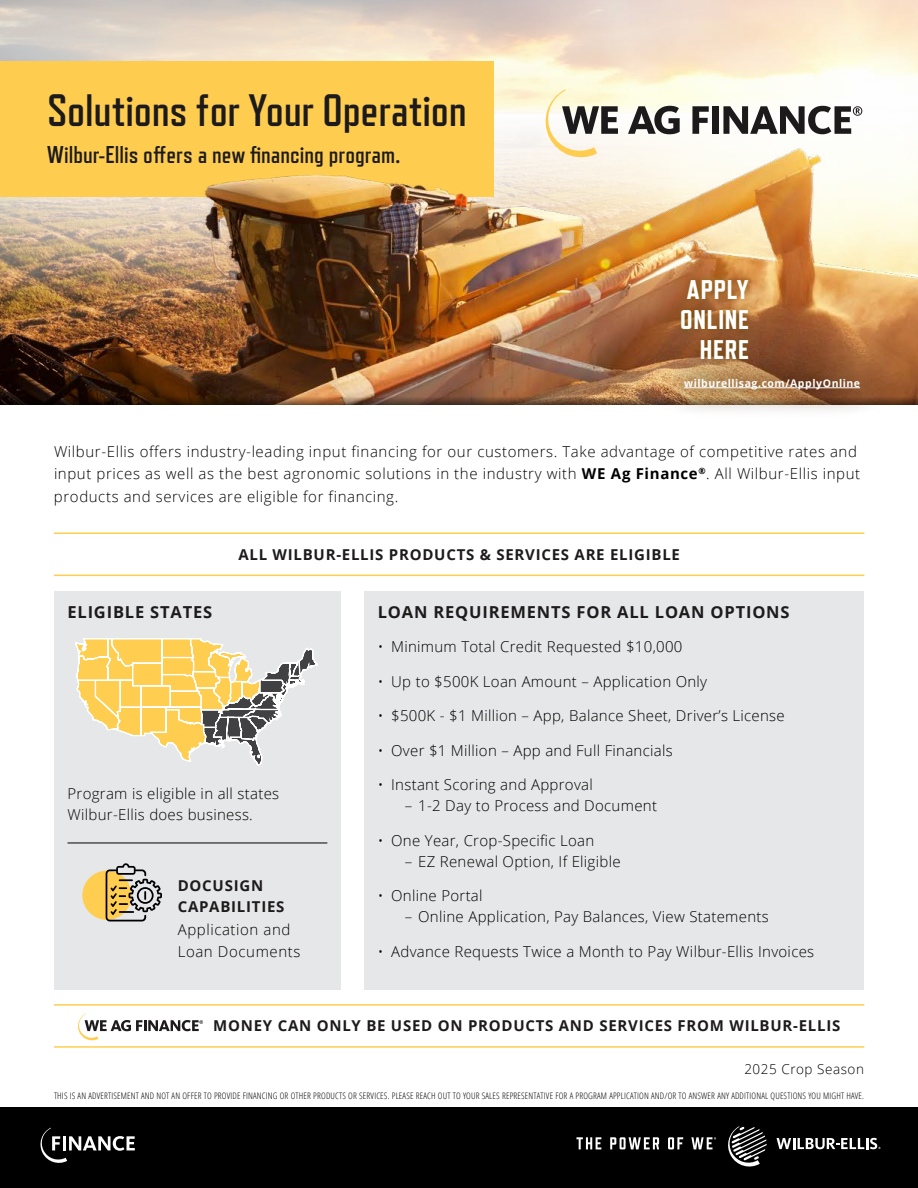
<style>
.page{position:relative;width:918px;height:1188px;background:#fff}
.page>*{position:absolute;margin:0;border:0;box-sizing:border-box;transform-origin:0 0}
.t1{font:700 45.3px "Refrigerator Deluxe";letter-spacing:-.005em;color:#1e1b1d}
.t2{font:800 27px/30px "Refrigerator Deluxe";letter-spacing:.03em;color:#fff;text-align:right}
.t3{font:700 24.3px "Refrigerator Deluxe";color:#1e1b1d}
.t4{font:700 16.5px "Open Sans";letter-spacing:.05em;color:#1e1b1d}
.t5{font:300 15px/21px "Open Sans";letter-spacing:.02em;color:#000}
.t6{font:300 15px/22.5px "Open Sans";letter-spacing:.04em;color:#000}
.t7{font:700 15px/21px "Open Sans";letter-spacing:.05em;color:#1e1b1d}
.t8{font:300 13.5px "Open Sans";letter-spacing:.04em;color:#000}
.t9{font:700 10.5px "Open Sans";letter-spacing:.05em;color:#fff}
.t10{font:300 condensed 9px "Open Sans";letter-spacing:.02em;color:#000}
.s1{font-weight:700}
.s2{font-family:"Open Sans Condensed"}
</style>
<div class="page">
<div style="left:0;top:1107px;width:918px;height:81px;background:#000"></div>
<img style="left:697px;top:0;width:221px;height:395px">
<div style="left:0;top:0;width:697px;height:402px;background:#fff;opacity:.6"></div>
<div style="left:0;top:61px;width:494px;height:135px;background:#ffce51"></div>
<hr style="left:54px;top:575px;width:810px;height:1px;background:#ffce51">
<hr style="left:54px;top:532px;width:810px;height:2px;background:#ffce51">
<hr style="left:54px;top:1046px;width:810px;height:2px;background:#ffce51">
<hr style="left:54px;top:1004px;width:810px;height:2px;background:#ffce51">
<svg style="left:78px;top:1014px;width:125px;height:26px"></svg>
<div style="left:54px;top:591px;width:287px;height:399px;background:#e6e7e8"></div>
<div style="left:82px;top:871px;width:50px;height:49px;background:#ffce51;border-radius:50%"></div>
<svg style="left:106px;top:863px;width:56px;height:58px"></svg>
<div style="left:364px;top:591px;width:500px;height:399px;background:#e6e7e8"></div>
<svg style="left:75px;top:638px;width:243px;height:128px"></svg>
<hr style="left:68px;top:843px;width:259px;height:1px;background:#000">
<svg style="left:546px;top:90px;width:72px;height:67px"></svg>
<svg style="left:628px;top:106px;width:52px;height:28px"></svg>
<svg style="left:692px;top:106px;width:17px;height:28px"></svg>
<div style="left:712px;top:106px;width:7px;height:28px;background:#1e1b1d"></div>
<svg style="left:723px;top:106px;width:139px;height:28px"></svg>
<svg style="left:40px;top:1128px;width:95px;height:35px"></svg>
<svg style="left:728px;top:1126px;width:39px;height:41px"></svg>
<svg style="left:777px;top:1138px;width:103px;height:11px"></svg>
<svg style="left:576px;top:1137px;width:25px;height:12px"></svg>
<svg style="left:610px;top:1137px;width:49px;height:12px"></svg>
<svg style="left:668px;top:1137px;width:15px;height:12px"></svg>
<svg style="left:691px;top:1137px;width:25px;height:12px"></svg>
<img style="left:0;top:395px;width:918px;height:10px">
<div style="left:656px;top:350px;width:232px;height:68px;background:#371c09;opacity:.75"></div>
<hr style="left:684px;top:388px;width:176px;height:1px;background:#fff">
<div style="left:674px;top:273px;width:81px;height:93px;background:#775400;opacity:.75"></div>
<h1 class="t1" style="left:47px;top:86px;width:421px">Solutions for Your Operation</h1>
<h3 class="t3" style="left:47px;top:141px;width:355px">Wilbur-Ellis offers a new financing program.</h3>
<h2 class="t2" style="left:680px;top:274px;width:70px">APPLY<br>ONLINE<br>HERE</h2>
<p class="t9" style="left:684px;top:376px;width:177px">wilburellisag.com/ApplyOnline</p>
<p class="t6" style="left:54px;top:440px;width:808px">Wilbur-Ellis offers industry-leading input financing for our customers. Take advantage of competitive rates and input prices as well as the best agronomic solutions in the industry with <span class="s1">WE Ag Finance</span><sup>®</sup>. All Wilbur-Ellis input products and services are eligible for financing.</p>
<p class="t7" style="left:238px;top:543px;width:443px">ALL WILBUR-ELLIS PRODUCTS &amp; SERVICES ARE ELIGIBLE</p>
<p class="t4" style="left:68px;top:600px;width:146px">ELIGIBLE STATES</p>
<p class="t5" style="left:68px;top:783px;width:213px">Program is eligible in all states<br>Wilbur-Ellis does business.</p>
<p class="t7" style="left:178px;top:875px;width:108px">DOCUSIGN<br>CAPABILITIES</p>
<p class="t6" style="left:178px;top:918px;width:124px">Application and<br>Loan Documents</p>
<p class="t4" style="left:378px;top:600px;width:413px">LOAN REQUIREMENTS FOR ALL LOAN OPTIONS</p>
<p class="t5" style="left:378px;top:636px;width:306px">• Minimum Total Credit Requested $10,000</p>
<p class="t5" style="left:378px;top:670px;width:331px">• Up to $500K Loan Amount – Application Only</p>
<p class="t5" style="left:378px;top:705px;width:409px">• $500K - $1 Million – App, Balance Sheet, Driver’s License</p>
<p class="t5" style="left:378px;top:739px;width:297px">• Over $1 Million – App and Full Financials</p>
<p class="t5" style="left:378px;top:774px;width:217px">• Instant Scoring and Approval</p>
<p class="t5" style="left:405px;top:795px;width:254px"><span class="s2">–</span> 1-2 Day to Process and Document</p>
<p class="t5" style="left:378px;top:829px;width:218px">• One Year, Crop-Specific Loan</p>
<p class="t5" style="left:405px;top:850px;width:217px"><span class="s2">–</span> EZ Renewal Option, If Eligible</p>
<p class="t5" style="left:378px;top:885px;width:106px">• Online Portal</p>
<p class="t5" style="left:405px;top:906px;width:366px"><span class="s2">–</span> Online Application, Pay Balances, View Statements</p>
<p class="t5" style="left:378px;top:940px;width:438px">• Advance Requests Twice a Month to Pay Wilbur-Ellis Invoices</p>
<p class="t7" style="left:213px;top:1015px;width:629px">MONEY CAN ONLY BE USED ON PRODUCTS AND SERVICES FROM WILBUR-ELLIS</p>
<p class="t8" style="left:744px;top:1060px;width:121px">2025 Crop Season</p>
<p class="t10" style="left:54px;top:1090px;width:812px">THIS IS AN ADVERTISEMENT AND NOT AN OFFER TO PROVIDE FINANCING OR OTHER PRODUCTS OR SERVICES. PLEASE REACH OUT TO YOUR SALES REPRESENTATIVE FOR A PROGRAM APPLICATION AND/OR TO ANSWER ANY ADDITIONAL QUESTIONS YOU MIGHT HAVE.</p>
</div>
